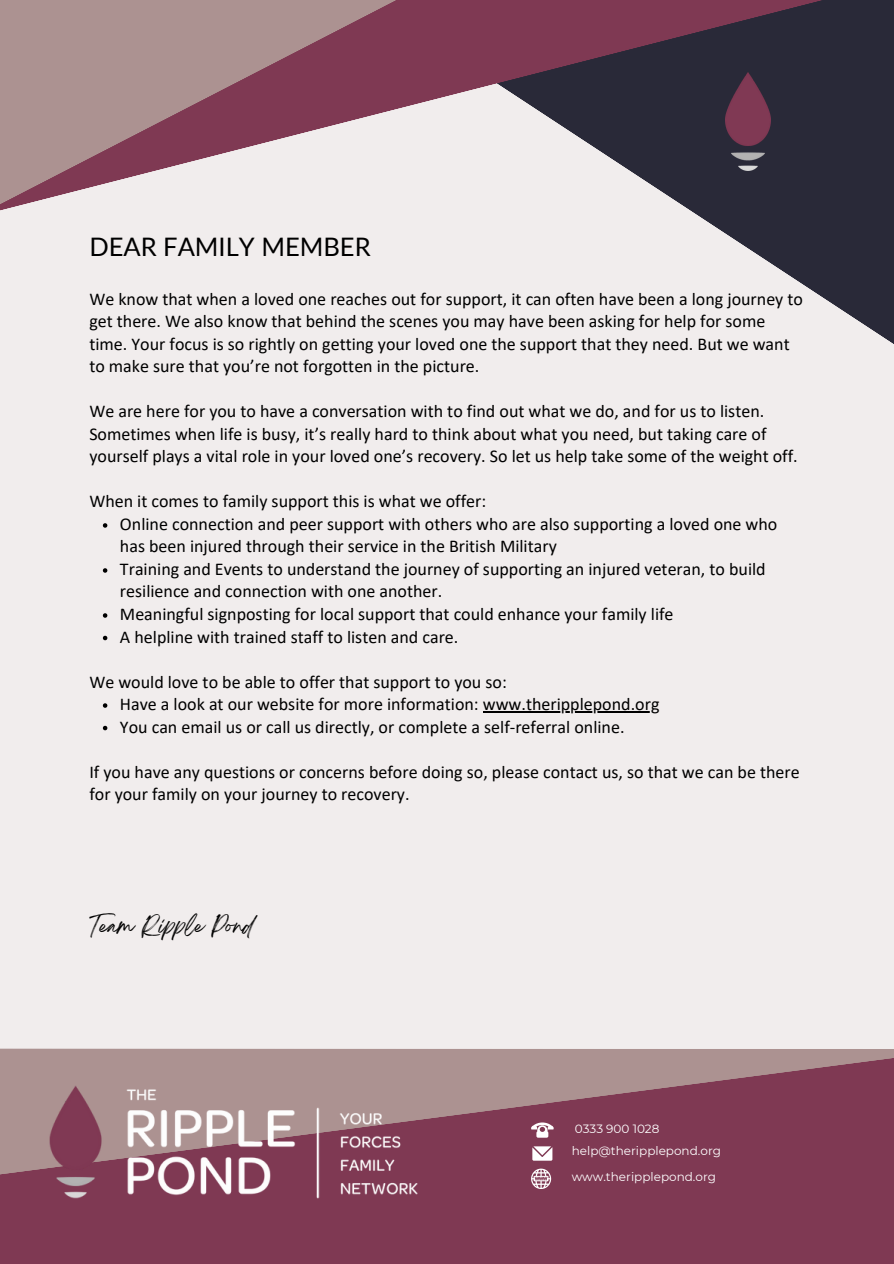
<style>
.page{position:relative;width:894px;height:1264px;background:#fff}
.page>*{position:absolute;margin:0;border:0;box-sizing:border-box;transform-origin:0 0}
.t1{font:25.5px "Lato";color:#000}
.t2{font:18px/22.5px "Calibri";color:#000}
.t3{font:18px "Breathing";color:#000}
.t4{font:12px "Montserrat";color:#fff}
</style>
<div class="page">
<div style="left:0;top:0;width:893px;height:1263px;background:#f1eded"></div>
<svg style="left:767px;top:261px;width:126px;height:83px"></svg>
<svg style="left:646px;top:0;width:247px;height:261px;background:#3e3948"></svg>
<svg style="left:0;top:0;width:646px;height:211px"></svg>
<img style="left:725px;top:73px;width:45px;height:98px">
<svg style="left:0;top:1048px;width:893px;height:215px;background:#894c60"></svg>
<svg style="left:103px;top:523px;width:4px;height:4px"></svg>
<svg style="left:103px;top:568px;width:4px;height:4px"></svg>
<svg style="left:103px;top:613px;width:4px;height:4px"></svg>
<svg style="left:103px;top:635px;width:4px;height:5px"></svg>
<svg style="left:103px;top:703px;width:4px;height:4px"></svg>
<hr style="left:482px;top:711px;width:177px;height:1px;background:#000">
<svg style="left:103px;top:725px;width:4px;height:5px"></svg>
<svg style="left:532px;top:1146px;width:20px;height:14px"></svg>
<svg style="left:531px;top:1122px;width:22px;height:15px"></svg>
<svg style="left:531px;top:1168px;width:20px;height:20px"></svg>
<img style="left:12px;top:1066px;width:452px;height:151px">
<p class="t1" style="left:89px;top:231px;width:283px">DEAR FAMILY MEMBER</p>
<h2 class="t2" style="left:89px;top:289px;width:715px">We know that when a loved one reaches out for support, it can often have been a long journey to get there. We also know that behind the scenes you may have been asking for help for some time. Your focus is so rightly on getting your loved one the support that they need. But we want to make sure that you’re not forgotten in the picture.</h2>
<h2 class="t2" style="left:89px;top:401px;width:709px">We are here for you to have a conversation with to find out what we do, and for us to listen.<br>Sometimes when life is busy, it’s really hard to think about what you need, but taking care of yourself plays a vital role in your loved one’s recovery. So let us help take some of the weight off.</h2>
<h2 class="t2" style="left:89px;top:491px;width:398px">When it comes to family support this is what we offer:</h2>
<p class="t2" style="left:120px;top:514px;width:658px">Online connection and peer support with others who are also supporting a loved one who has been injured through their service in the British Military</p>
<p class="t2" style="left:120px;top:559px;width:647px">Training and Events to understand the journey of supporting an injured veteran, to build resilience and connection with one another.</p>
<p class="t2" style="left:120px;top:604px;width:555px">Meaningful signposting for local support that could enhance your family life</p>
<p class="t2" style="left:120px;top:626px;width:340px">A helpline with trained staff to listen and care.</p>
<h2 class="t2" style="left:89px;top:671px;width:419px">We would love to be able to offer that support to you so:</h2>
<p class="t2" style="left:120px;top:694px;width:541px">Have a look at our website for more information: www.theripplepond.org</p>
<p class="t2" style="left:120px;top:716px;width:506px">You can email us or call us directly, or complete a self-referral online.</p>
<h2 class="t2" style="left:89px;top:761px;width:711px">If you have any questions or concerns before doing so, please contact us, so that we can be there for your family on your journey to recovery.</h2>
<p class="t3" style="left:89px;top:920px;width:166px">Team Ripple Pond</p>
<p class="t4" style="left:574px;top:1121px;width:86px">0333 900 1028</p>
<p class="t4" style="left:571px;top:1143px;width:151px">help@theripplepond.org</p>
<p class="t4" style="left:571px;top:1169px;width:146px">www.theripplepond.org</p>
</div>
